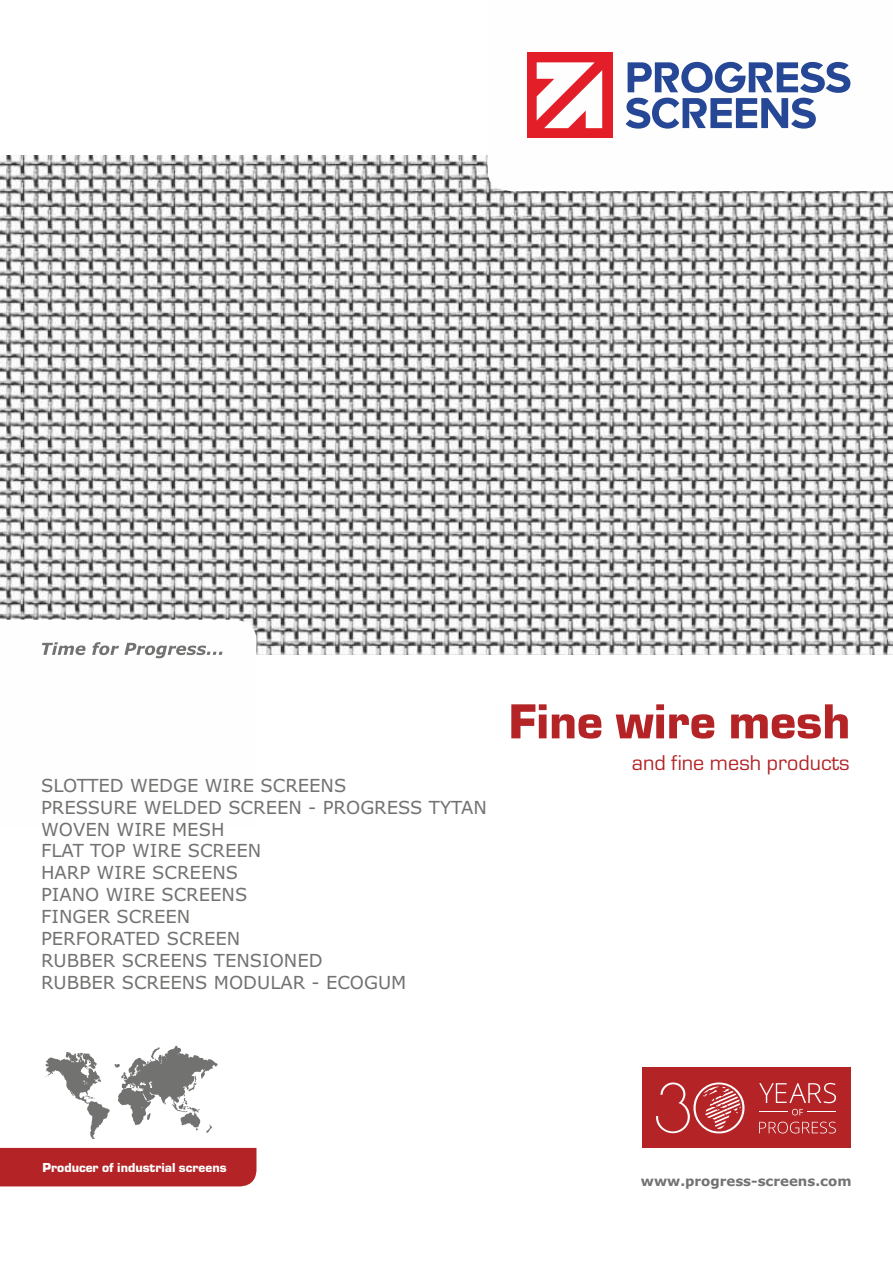
<style>
.page{position:relative;width:893px;height:1263px;background:#fff}
.page>*{position:absolute;margin:0;border:0;box-sizing:border-box;transform-origin:0 0}
.t1{font:900 51px "Eurostar";color:#b42326}
.t2{font:22.2px "Eurostar";color:#b42326}
.t3{font:18px/21.9px "Verdana";color:#727271}
.t4{font:900 13.5px "Eurostar";color:#fefefe}
.t5{font:700 13.35px "Verdana";color:#727271}
</style>
<div class="page">
<img style="left:0;top:156px;width:893px;height:499px">
<svg style="left:0;top:620px;width:256px;height:35px"></svg>
<svg style="left:0;top:626px;width:229px;height:33px"></svg>
<div style="left:0;top:1148px;width:256px;height:38px;background:#b42326"></div>
<svg style="left:45px;top:1046px;width:173px;height:93px"></svg>
<div style="left:642px;top:1068px;width:208px;height:80px;background:#b42326"></div>
<svg style="left:656px;top:1082px;width:88px;height:51px"></svg>
<svg style="left:759px;top:1083px;width:77px;height:20px"></svg>
<svg style="left:759px;top:1109px;width:77px;height:6px"></svg>
<svg style="left:759px;top:1121px;width:77px;height:12px"></svg>
<svg style="left:487px;top:52px;width:406px;height:139px"></svg>
<div style="left:527px;top:53px;width:85px;height:85px;background:#e31e29"></div>
<svg style="left:537px;top:62px;width:65px;height:66px"></svg>
<svg style="left:626px;top:62px;width:224px;height:67px"></svg>
<p class="t3" style="left:41px;top:776px;width:447px">SLOTTED WEDGE WIRE SCREENS<br>PRESSURE WELDED SCREEN - PROGRESS TYTAN<br>WOVEN WIRE MESH<br>FLAT TOP WIRE SCREEN<br>HARP WIRE SCREENS<br>PIANO WIRE SCREENS<br>FINGER SCREEN<br>PERFORATED SCREEN<br>RUBBER SCREENS TENSIONED<br>RUBBER SCREENS MODULAR - ECOGUM</p>
<h1 class="t1" style="left:509px;top:699px;width:343px">Fine wire mesh</h1>
<p class="t2" style="left:632px;top:752px;width:219px">and fine mesh products</p>
<p class="t4" style="left:43px;top:1161px;width:186px">Producer of industrial screens</p>
<p class="t5" style="left:641px;top:1176px;width:212px">www.progress-screens.com</p>
</div>
